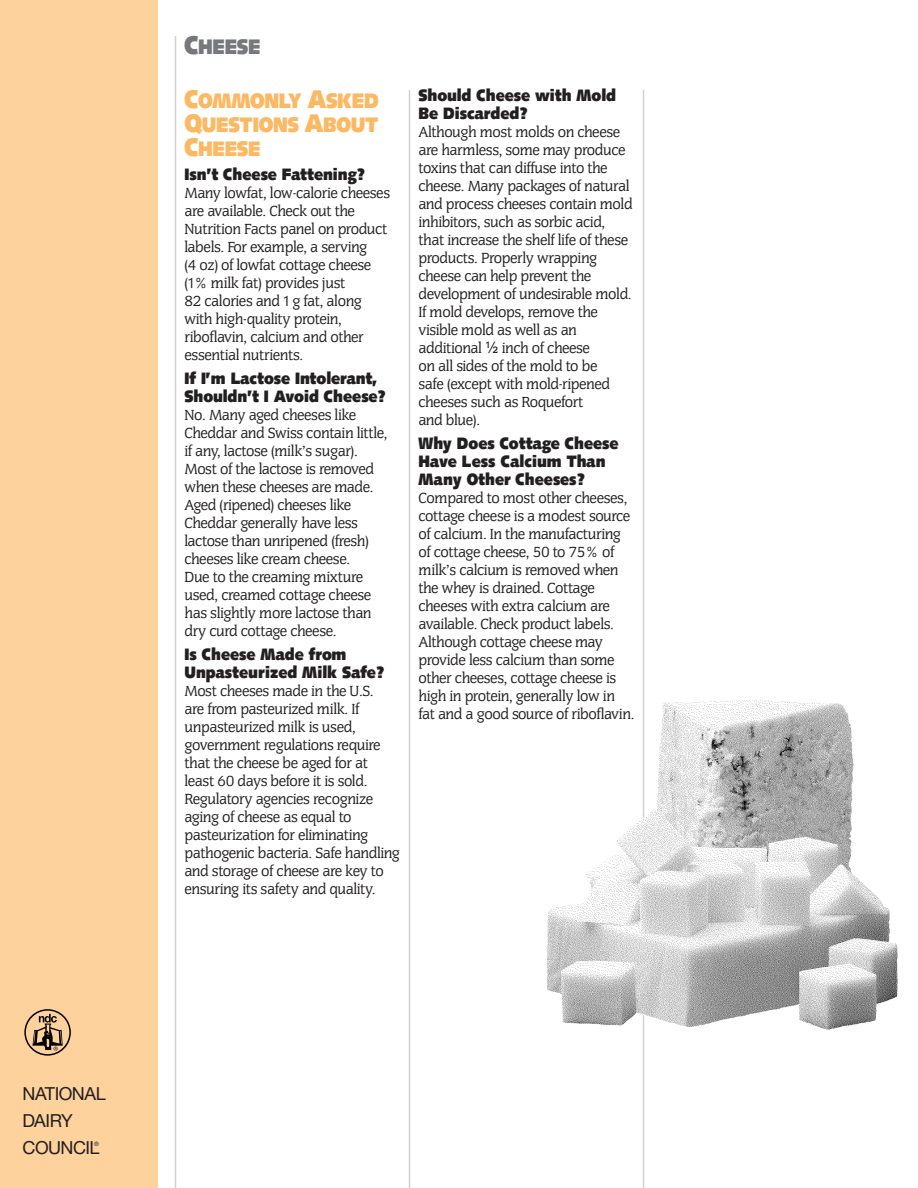
<style>
.page{position:relative;width:918px;height:1188px;background:#fff}
.page>*{position:absolute;margin:0;border:0;box-sizing:border-box;transform-origin:0 0}
.t1{font:900 21px/24px "Syntax";letter-spacing:-.02em;color:#fcb964;text-align:justify;scale:.9 1}
.t2{font:900 21px "Syntax";letter-spacing:-.02em;color:#76787b;scale:.9 1}
.t3{font:18px/27px "Helvetica Neue";letter-spacing:-.035em;color:#231f20}
.t4{font:16.5px/18px "Cg Congress";letter-spacing:-.015em;color:#231f20}
.t5{font:900 16.5px/18px "Syntax";color:#231f20;scale:.9 1}
.t6{font:6px "Helvetica Neue";color:#231f20}
.s1{font-size:25.5px}
.s2{font-family:"Cg Congress Bd";font-size:10.5px}
</style>
<div class="page">
<div style="left:0;top:0;width:158px;height:1188px;background:#fdd29c"></div>
<hr style="left:175px;top:36px;width:1px;height:1152px;background:#d1d2d4">
<hr style="left:409px;top:90px;width:1px;height:1098px;background:#d1d2d4">
<hr style="left:643px;top:90px;width:1px;height:1098px;background:#d1d2d4">
<div style="left:24px;top:1009px;width:47px;height:47px;border:2px solid #000;border-radius:50%"></div>
<svg style="left:32px;top:1014px;width:31px;height:37px"></svg>
<img style="left:547px;top:700px;width:351px;height:330px">
<p class="t3" style="left:22px;top:1082px;width:85px">NATIONAL<br>DAIRY<br>COUNCIL</p>
<p class="t6" style="left:94px;top:1141px;width:6px">®</p>
<p class="t2" style="left:184px;top:38px;width:86px"><span class="s1">C</span>HEESE</p>
<p class="t1" style="left:184px;top:91px;width:217px"><span class="s1">C</span>OMMONLY <span class="s1">A</span>SKED <span class="s1">Q</span>UESTIONS <span class="s1">A</span>BOUT <span class="s1">C</span>HEESE</p>
<p class="t5" style="left:184px;top:167px;width:202px">Isn’t Cheese Fattening?</p>
<p class="t4" style="left:184px;top:185px;width:207px">Many lowfat, low-calorie cheeses are available. Check out the<br>Nutrition Facts panel on product labels. For example, a serving<br>(4 oz) of lowfat cottage cheese (1% milk fat) provides just<br>82 calories and 1g fat, along with high-quality protein, riboflavin, calcium and other essential nutrients.</p>
<p class="t5" style="left:184px;top:371px;width:225px">If I’m Lactose Intolerant,<br>Shouldn’t I Avoid Cheese?</p>
<p class="t4" style="left:184px;top:407px;width:205px">No. Many aged cheeses like<br>Cheddar and Swiss contain little, if any, lactose (milk’s sugar).<br>Most of the lactose is removed when these cheeses are made.<br>Aged (ripened) cheeses like<br>Cheddar generally have less lactose than unripened (fresh) cheeses like cream cheese.<br>Due to the creaming mixture used, creamed cottage cheese has slightly more lactose than dry curd cottage cheese.</p>
<p class="t5" style="left:184px;top:647px;width:223px">Is Cheese Made from<br>Unpasteurized Milk Safe?</p>
<p class="t4" style="left:184px;top:683px;width:217px">Most cheeses made in the U.S.<br>are from pasteurized milk. If unpasteurized milk is used, government regulations require that the cheese be aged for at least 60 days before it is sold.<br>Regulatory agencies recognize aging of cheese as equal to pasteurization for eliminating pathogenic bacteria. Safe handling and storage of cheese are key to ensuring its safety and quality.</p>
<p class="t5" style="left:418px;top:88px;width:221px">Should Cheese with Mold<br>Be Discarded?</p>
<p class="t4" style="left:418px;top:124px;width:216px">Although most molds on cheese are harmless, some may produce toxins that can diffuse into the cheese. Many packages of natural and process cheeses contain mold inhibitors, such as sorbic acid, that increase the shelf life of these products. Properly wrapping cheese can help prevent the development of undesirable mold.<br>If mold develops, remove the visible mold as well as an additional <sup>1</sup>/<span class="s2">2</span> inch of cheese<br>on all sides of the mold to be<br>safe (except with mold-ripened cheeses such as Roquefort<br>and blue).</p>
<p class="t5" style="left:418px;top:436px;width:224px">Why Does Cottage Cheese<br>Have Less Calcium Than<br>Many Other Cheeses?</p>
<p class="t4" style="left:418px;top:490px;width:217px">Compared to most other cheeses, cottage cheese is a modest source of calcium. In the manufacturing of cottage cheese, 50 to 75% of milk’s calcium is removed when the whey is drained. Cottage cheeses with extra calcium are available. Check product labels.<br>Although cottage cheese may provide less calcium than some other cheeses, cottage cheese is high in protein, generally low in fat and a good source of riboflavin.</p>
</div>
